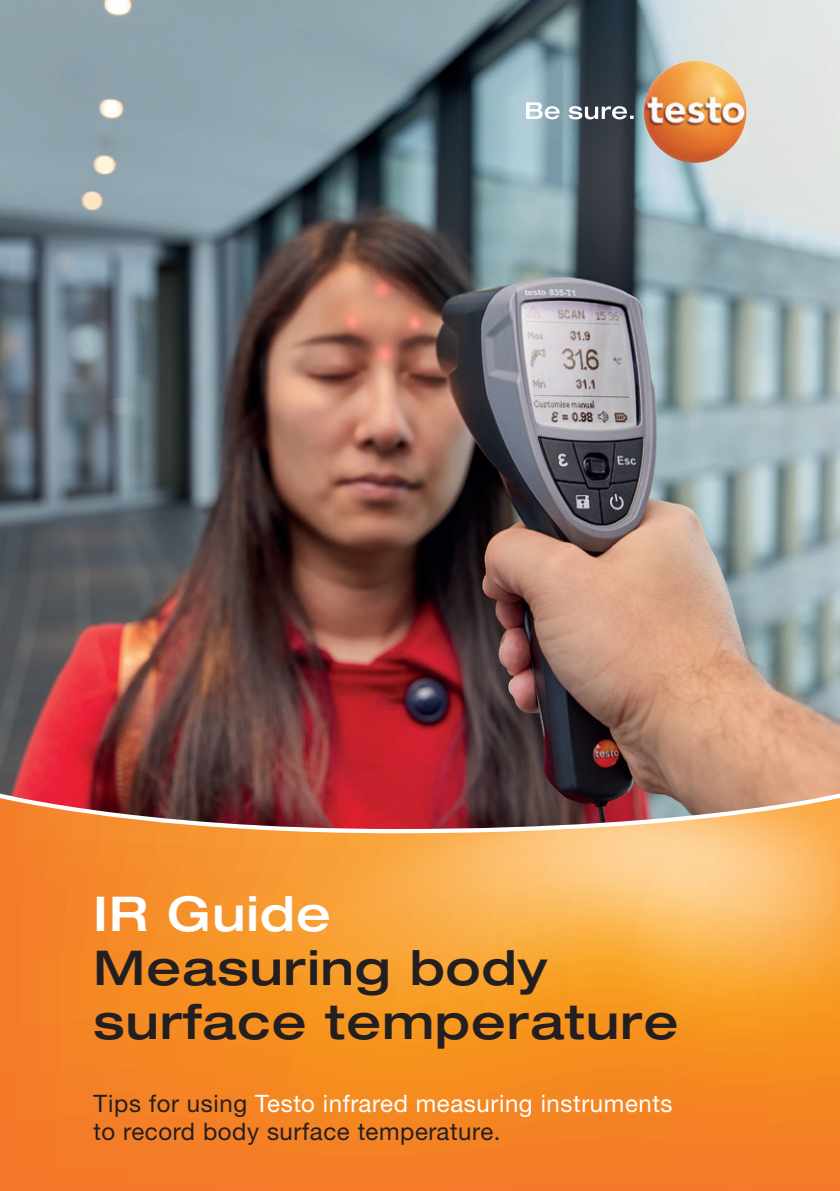
<style>
.page{position:relative;width:840px;height:1191px;background:#fff}
.page>*{position:absolute;margin:0;border:0;box-sizing:border-box;transform-origin:0 0}
.t1{font:500 expanded 48px/54px "Helvetica Neue LTW1 G";letter-spacing:.025em;color:#231f20}
.t2{font:500 expanded 48px "Helvetica Neue LTW1 G";letter-spacing:.025em;color:#fff}
.t3{font:24px/28px "Helvetica Neue LTW1 G";letter-spacing:.025em;color:#231f20}
.s1{color:#fff}
</style>
<div class="page">
<img style="left:0;top:0;width:839px;height:789px">
<img style="left:0;top:789px;width:839px;height:9px">
<svg style="left:0;top:798px;width:839px;height:393px;background:#f09035"></svg>
<svg style="left:526px;top:102px;width:107px;height:17px"></svg>
<img style="left:643px;top:60px;width:103px;height:103px;border-radius:51px">
<h1 class="t2" style="left:94px;top:883px;width:238px">IR Guide</h1>
<h1 class="t1" style="left:94px;top:939px;width:586px">Measuring body surface temperature</h1>
<p class="t3" style="left:94px;top:1089px;width:580px">Tips for using <span class="s1">Testo infrared measuring instruments </span>to record body surface temperature.</p>
</div>
